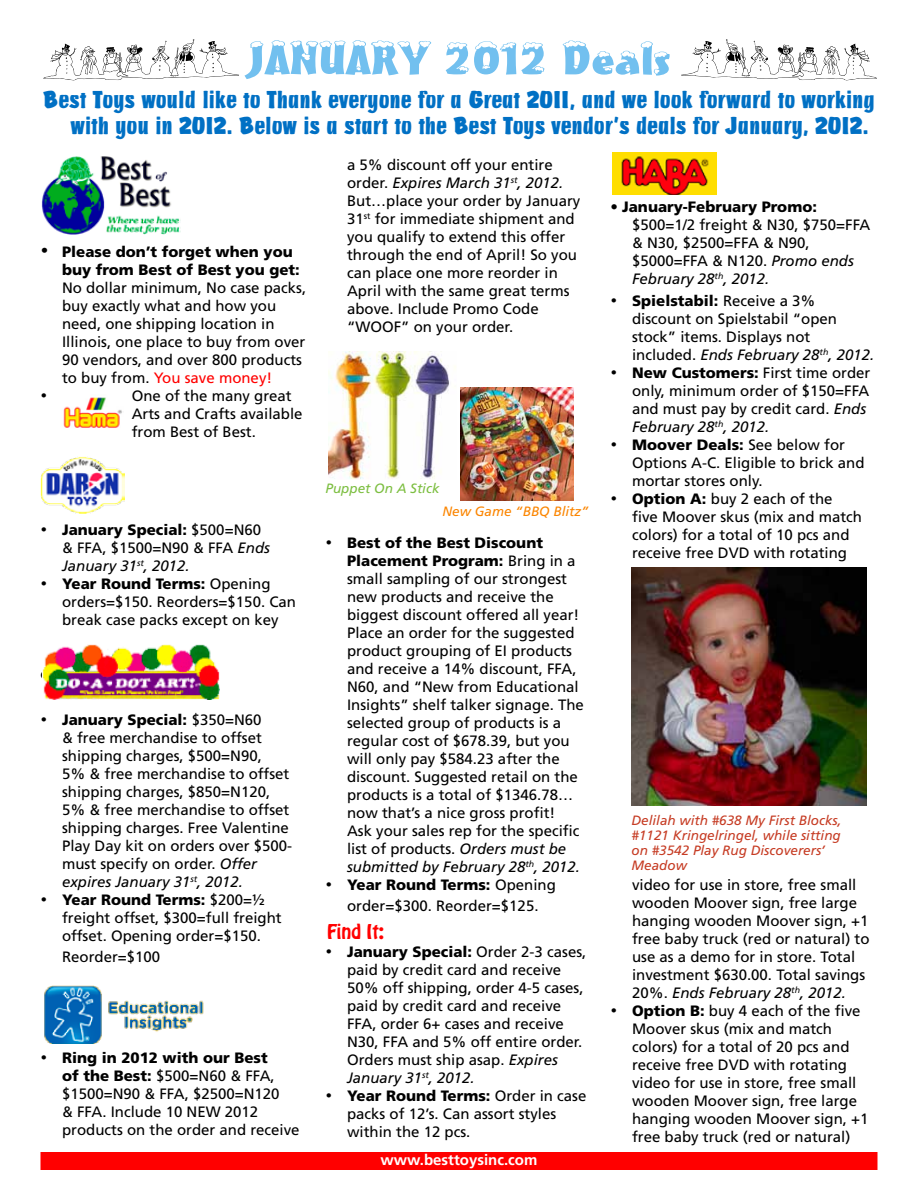
<style>
.page{position:relative;width:918px;height:1188px;background:#fff}
.page>*{position:absolute;margin:0;border:0;box-sizing:border-box;transform-origin:0 0}
.t1{font:42px "Snow Cap BT";color:#72c0ef;scale:1.75 1}
.t2{font:25.5px/25.5px "Churchward Bru D";color:#0070c4;text-align:right}
.t3{font:18px "Hobo Std";color:#f00}
.t4{font:15px/18px "Frutiger";color:#000}
.t5{font:900 15px/18px "Frutiger";color:#000}
.t6{font:700 15px "Frutiger";color:#fff}
.t7{font:15px "Symbol";color:#000}
.t8{font:italic 13.5px/15px "Frutiger";color:#c63c24}
.t9{font:italic 13.5px "Frutiger";color:#fb8500}
.t10{font:italic 13.5px "Frutiger";color:#7cbe40}
.s1{color:#f00}
.s2{font-weight:900}
.s3{font-style:italic}
</style>
<div class="page">
<div style="left:40px;top:1152px;width:838px;height:18px;background:#f00"></div>
<img style="left:40px;top:457px;width:85px;height:57px">
<img style="left:42px;top:645px;width:178px;height:54px">
<img style="left:44px;top:985px;width:160px;height:59px">
<img style="left:328px;top:351px;width:128px;height:128px">
<img style="left:460px;top:387px;width:114px;height:113px">
<img style="left:612px;top:152px;width:104px;height:42px">
<img style="left:63px;top:397px;width:59px;height:31px">
<img style="left:41px;top:156px;width:139px;height:79px">
<img style="left:632px;top:567px;width:235px;height:239px">
<svg style="left:43px;top:39px;width:196px;height:42px"></svg>
<svg style="left:681px;top:39px;width:196px;height:42px"></svg>
<h1 class="t1" style="left:248px;top:33px;width:243px">JANUARY 2012 Deals</h1>
<h2 class="t2" style="left:43px;top:87px;width:833px">Best Toys would like to Thank everyone for a Great 2011, and we look forward to working with you in 2012. Below is a start to the Best Toys vendor’s deals for January, 2012.</h2>
<p class="t5" style="left:62px;top:243px;width:239px;text-indent:-22px">• Please don’t forget when you buy from Best of Best you get:</p>
<p class="t4" style="left:62px;top:279px;width:246px">No dollar minimum, No case packs, buy exactly what and how you need, one shipping location in<br>Illinois, one place to buy from over<br>90 vendors, and over 800 products to buy from. <span class="s1">You save money!</span></p>
<p class="t7" style="left:40px;top:388px;width:8px">•</p>
<p class="t4" style="left:132px;top:387px;width:172px">One of the many great<br>Arts and Crafts available from Best of Best.</p>
<p class="t4" style="left:62px;top:521px;width:209px;text-indent:-22px">• <span class="s2">January Special:</span> $500=N60 &amp; FFA, $1500=N90 &amp; FFA <span class="s3">Ends<br>January 31</span><sup>st</sup><span class="s3">, 2012.</span></p>
<p class="t4" style="left:62px;top:575px;width:235px;text-indent:-22px">• <span class="s2">Year Round Terms:</span> Opening orders=$150. Reorders=$150. Can break case packs except on key</p>
<p class="t4" style="left:62px;top:710px;width:232px;text-indent:-22px">• <span class="s2">January Special:</span> $350=N60<br>&amp; free merchandise to offset shipping charges, $500=N90,<br>5% &amp; free merchandise to offset shipping charges, $850=N120,<br>5% &amp; free merchandise to offset shipping charges. Free Valentine<br>Play Day kit on orders over $500- must specify on order. <span class="s3">Offer expires January 31</span><sup>st</sup><span class="s3">, 2012.</span></p>
<p class="t4" style="left:62px;top:890px;width:221px;text-indent:-22px">• <span class="s2">Year Round Terms:</span> $200=½ freight offset, $300=full freight offset. Opening order=$150.</p>
<p class="t4" style="left:62px;top:948px;width:100px">Reorder=$100</p>
<p class="t4" style="left:62px;top:1049px;width:239px;text-indent:-22px">• <span class="s2">Ring in 2012 with our Best<br>of the Best:</span> $500=N60 &amp; FFA, $1500=N90 &amp; FFA, $2500=N120<br>&amp; FFA. Include 10 NEW 2012 products on the order and receive</p>
<p class="t4" style="left:347px;top:155px;width:235px">a 5% discount off your entire order. <span class="s3">Expires March 31</span><sup>st</sup><span class="s3">, 2012.<br></span>But…place your order by January<br>31<sup>st</sup> for immediate shipment and you qualify to extend this offer through the end of April! So you can place one more reorder in<br>April with the same great terms above. Include Promo Code “WOOF” on your order.</p>
<p class="t10" style="left:326px;top:481px;width:116px">Puppet On A Stick</p>
<p class="t9" style="left:443px;top:503px;width:148px">New Game “BBQ Blitz”</p>
<p class="t4" style="left:347px;top:533px;width:238px;text-indent:-22px">• <span class="s2">Best of the Best Discount<br>Placement Program:</span> Bring in a small sampling of our strongest new products and receive the biggest discount offered all year!<br>Place an order for the suggested product grouping of EI products and receive a 14% discount, FFA,<br>N60, and “New from Educational<br>Insights” shelf talker signage. The selected group of products is a regular cost of $678.39, but you will only pay $584.23 after the discount. Suggested retail on the products is a total of $1346.78… now that’s a nice gross profit!<br>Ask your sales rep for the specific list of products. <span class="s3">Orders must be submitted by February 28</span><sup>th</sup><span class="s3">, 2012.</span></p>
<p class="t4" style="left:325px;top:873px;width:232px;line-height:21.6px;text-align:center">• <span class="s2">Year Round Terms:</span> Opening order=$300. Reorder=$125.</p>
<p class="t3" style="left:327px;top:919px;width:59px">Find It:</p>
<p class="t4" style="left:347px;top:943px;width:241px;text-indent:-22px">• <span class="s2">January Special:</span> Order 2-3 cases, paid by credit card and receive<br>50% off shipping, order 4-5 cases, paid by credit card and receive<br>FFA, order 6+ cases and receive<br>N30, FFA and 5% off entire order.<br>Orders must ship asap. <span class="s3">Expires<br>January 31</span><sup>st</sup><span class="s3">, 2012.</span></p>
<p class="t4" style="left:347px;top:1087px;width:241px;text-indent:-22px">• <span class="s2">Year Round Terms:</span> Order in case packs of 12’s. Can assort styles within the 12 pcs.</p>
<p class="t6" style="left:381px;top:1151px;width:158px">www.besttoysinc.com</p>
<p class="t4" style="left:632px;top:198px;width:240px;text-indent:-22px">• <span class="s2">January-February Promo: </span>$500=1/2 freight &amp; N30, $750=FFA &amp; N30, $2500=FFA &amp; N90, $5000=FFA &amp; N120. <span class="s3">Promo ends<br>February 28</span><sup>th</sup><span class="s3">, 2012.</span></p>
<p class="t4" style="left:632px;top:291px;width:244px;text-indent:-22px">• <span class="s2">Spielstabil:</span> Receive a 3% discount on Spielstabil “open stock” items. Displays not included. <span class="s3">Ends February 28</span><sup>th</sup><span class="s3">, 2012.</span></p>
<p class="t4" style="left:632px;top:363px;width:240px;text-indent:-22px">• <span class="s2">New Customers:</span> First time order only, minimum order of $150=FFA and must pay by credit card. <span class="s3">Ends<br>February 28</span><sup>th</sup><span class="s3">, 2012.</span></p>
<p class="t4" style="left:632px;top:435px;width:234px;text-indent:-22px">• <span class="s2">Moover Deals:</span> See below for<br>Options A-C. Eligible to brick and mortar stores only.</p>
<p class="t4" style="left:632px;top:489px;width:232px;text-indent:-22px">• <span class="s2">Option A:</span> buy 2 each of the five Moover skus (mix and match colors) for a total of 10 pcs and receive free DVD with rotating</p>
<p class="t8" style="left:632px;top:813px;width:212px">Delilah with #638 My First Blocks, #1121 Kringelringel, while sitting on #3542 Play Rug Discoverers’<br>Meadow</p>
<p class="t4" style="left:632px;top:875px;width:239px">video for use in store, free small wooden Moover sign, free large hanging wooden Moover sign, +1 free baby truck (red or natural) to use as a demo for in store. Total investment $630.00. Total savings<br>20%. <span class="s3">Ends February 28</span><sup>th</sup><span class="s3">, 2012.</span></p>
<p class="t4" style="left:632px;top:1001px;width:238px;text-indent:-22px">• <span class="s2">Option B:</span> buy 4 each of the five<br>Moover skus (mix and match colors) for a total of 20 pcs and receive free DVD with rotating video for use in store, free small wooden Moover sign, free large hanging wooden Moover sign, +1 free baby truck (red or natural)</p>
</div>
